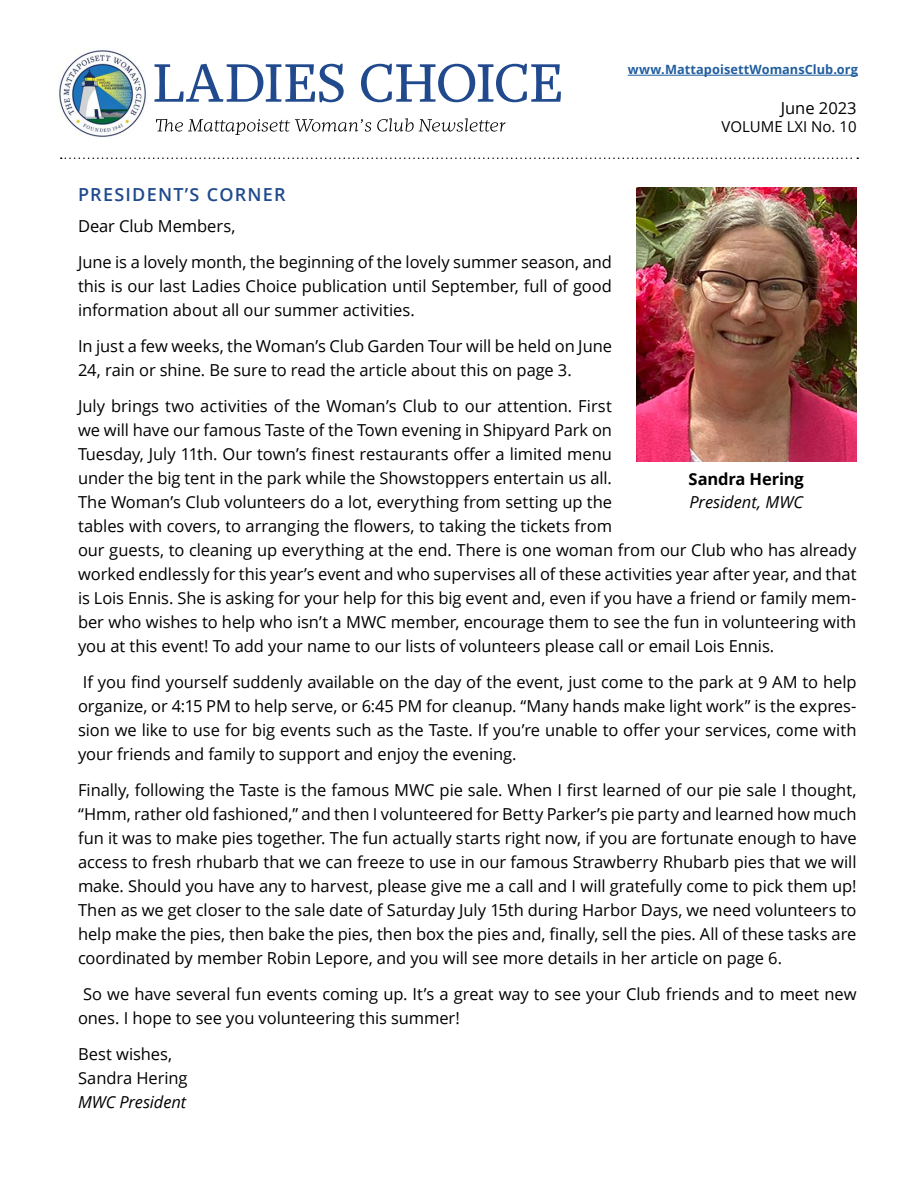
<style>
.page{position:relative;width:918px;height:1188px;background:#fff}
.page>*{position:absolute;margin:0;border:0;box-sizing:border-box;transform-origin:0 0}
.t1{font:600 18px "Open Sans";letter-spacing:.07em;color:#204a8d}
.t2{font:16.5px/24px "Open Sans";letter-spacing:-.005em;color:#000}
.t3{font:italic 16.5px "Open Sans";letter-spacing:-.005em;color:#000}
.t4{font:700 16.5px "Open Sans";letter-spacing:-.01em;color:#000}
.t5{font:15px "Open Sans";color:#000}
.t6{font:700 12.75px "Open Sans";letter-spacing:.005em;color:#215e9e}
</style>
<div class="page">
<svg style="left:155px;top:64px;width:189px;height:38px"></svg>
<svg style="left:361px;top:64px;width:200px;height:38px"></svg>
<svg style="left:156px;top:119px;width:215px;height:16px"></svg>
<svg style="left:377px;top:118px;width:128px;height:14px"></svg>
<svg style="left:61px;top:158px;width:797px;height:1px"></svg>
<img style="left:57px;top:50px;width:89px;height:87px">
<hr style="left:628px;top:75px;width:230px;height:1px;background:#215e9e">
<img style="left:636px;top:188px;width:220px;height:274px">
<p class="t6" style="left:628px;top:61px;width:232px">www.MattapoisettWomansClub.org</p>
<p class="t2" style="left:781px;top:96px;width:77px">June 2023</p>
<p class="t5" style="left:722px;top:116px;width:137px">VOLUME LXI No. 10</p>
<p class="t1" style="left:78px;top:182px;width:209px">PRESIDENT’S CORNER</p>
<p class="t2" style="left:78px;top:207px;width:536px;line-height:36px">Dear Club Members,<br>June is a lovely month, the beginning of the lovely summer season, and</p>
<p class="t2" style="left:78px;top:273px;width:536px">this is our last Ladies Choice publication until September, full of good information about all our summer activities.</p>
<p class="t2" style="left:78px;top:333px;width:536px">In just a few weeks, the Woman’s Club Garden Tour will be held on June<br>24, rain or shine. Be sure to read the article about this on page 3.</p>
<p class="t2" style="left:78px;top:393px;width:780px">July brings two activities of the Woman’s Club to our attention. First<br>we will have our famous Taste of the Town evening in Shipyard Park on<br>Tuesday, July 11th. Our town’s finest restaurants offer a limited menu<br>under the big tent in the park while the Showstoppers entertain us all.<br>The Woman’s Club volunteers do a lot, everything from setting up the<br>tables with covers, to arranging the flowers, to taking the tickets from<br>our guests, to cleaning up everything at the end. There is one woman from our Club who has already worked endlessly for this year’s event and who supervises all of these activities year after year, and that is Lois Ennis. She is asking for your help for this big event and, even if you have a friend or family mem&shy;ber who wishes to help who isn’t a MWC member, encourage them to see the fun in volunteering with you at this event! To add your name to our lists of volunteers please call or email Lois Ennis.</p>
<p class="t2" style="left:78px;top:669px;width:780px;text-align:justify">If you find yourself suddenly available on the day of the event, just come to the park at 9 AM to help organize, or 4:15 PM to help serve, or 6:45 PM for cleanup. “Many hands make light work” is the expres&shy;sion we like to use for big events such as the Taste. If you’re unable to offer your services, come with your friends and family to support and enjoy the evening.</p>
<p class="t2" style="left:78px;top:777px;width:780px;text-align:justify">Finally, following the Taste is the famous MWC pie sale. When I first learned of our pie sale I thought, “Hmm, rather old fashioned,” and then I volunteered for Betty Parker’s pie party and learned how much fun it was to make pies together. The fun actually starts right now, if you are fortunate enough to have access to fresh rhubarb that we can freeze to use in our famous Strawberry Rhubarb pies that we will make. Should you have any to harvest, please give me a call and I will gratefully come to pick them up!<br>Then as we get closer to the sale date of Saturday July 15th during Harbor Days, we need volunteers to help make the pies, then bake the pies, then box the pies and, finally, sell the pies. All of these tasks are coordinated by member Robin Lepore, and you will see more details in her article on page 6.</p>
<p class="t2" style="left:78px;top:981px;width:780px;text-indent:5px">So we have several fun events coming up. It’s a great way to see your Club friends and to meet new ones. I hope to see you volunteering this summer!</p>
<p class="t2" style="left:78px;top:1041px;width:111px">Best wishes,<br>Sandra Hering</p>
<p class="t3" style="left:78px;top:1091px;width:110px">MWC President</p>
<p class="t4" style="left:689px;top:467px;width:117px">Sandra Hering</p>
<p class="t3" style="left:689px;top:491px;width:115px">President, MWC</p>
</div>
